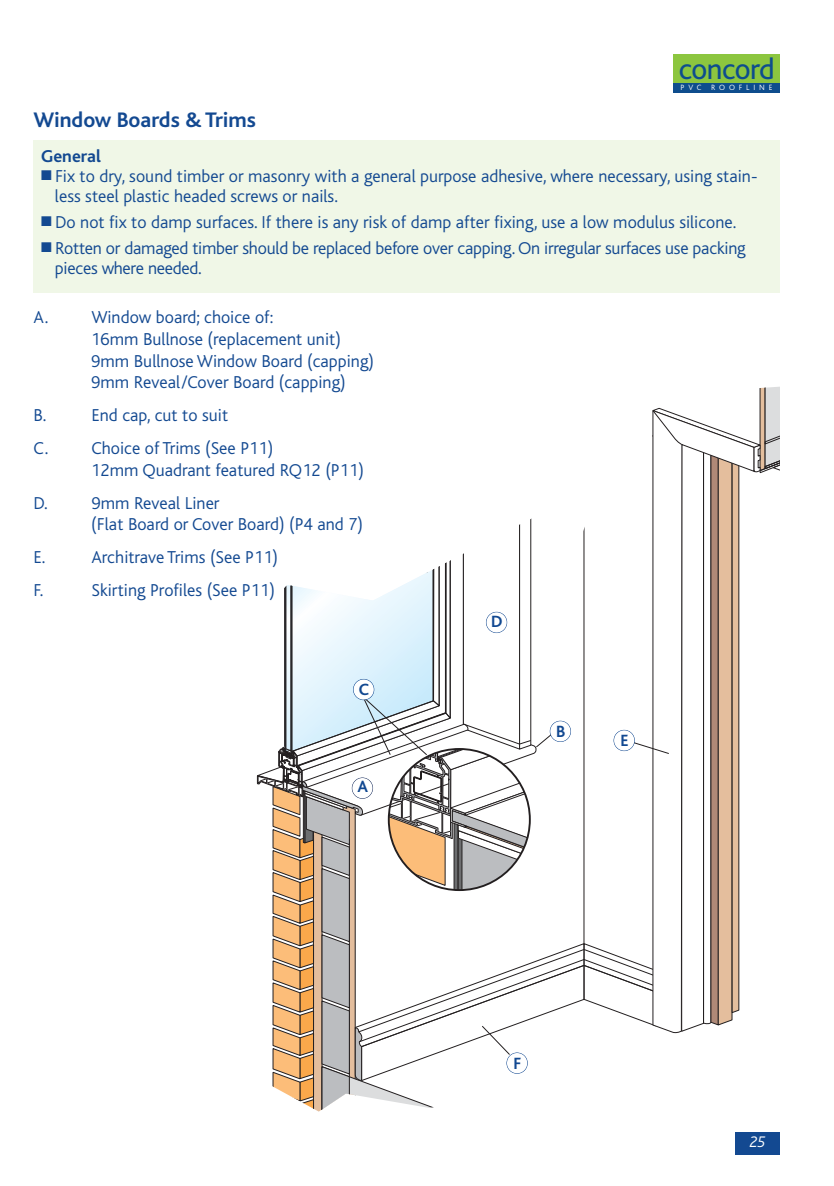
<style>
.page{position:relative;width:834px;height:1186px;background:#fff}
.page>*{position:absolute;margin:0;border:0;box-sizing:border-box;transform-origin:0 0}
.t1{font:30.4px "Bliss";letter-spacing:-.02em;color:#0e4d8d}
.t2{font:700 22px "Bliss";color:#134991}
.t3{font:300 18px/21.6px "Bliss";color:#134991}
.t4{font:700 18px "Bliss";color:#134991}
.t5{font:700 17px "Bliss";color:#114891}
.t6{font:italic 300 16px "Bliss";color:#fff}
.t7{font:300 8px "Bliss";letter-spacing:.48em;color:#fff}
</style>
<div class="page">
<div style="left:735px;top:1131px;width:45px;height:23px;background:#134991"></div>
<div style="left:673px;top:54px;width:107px;height:38px;background:#8cc63f"></div>
<div style="left:673px;top:83px;width:107px;height:9px;background:#0e4d8d"></div>
<div style="left:33px;top:140px;width:747px;height:152px;background:#f0f7e7"></div>
<svg style="left:256px;top:386px;width:524px;height:725px"></svg>
<div style="left:486px;top:612px;width:21px;height:20px;background:#fff;border-radius:50%"></div>
<div style="left:486px;top:611px;width:21px;height:22px;border:1px solid #134991;border-radius:50%"></div>
<div style="left:352px;top:777px;width:20px;height:21px;background:#fff;border-radius:50%"></div>
<div style="left:352px;top:777px;width:21px;height:21px;border:1px solid #192e5d;border-radius:50%"></div>
<div style="left:550px;top:721px;width:20px;height:20px;background:#fff;border-radius:50%"></div>
<div style="left:550px;top:720px;width:21px;height:21px;border:1px solid #134991;border-radius:50%"></div>
<div style="left:353px;top:679px;width:21px;height:20px;background:#fff;border-radius:50%"></div>
<div style="left:353px;top:678px;width:21px;height:22px;border:1px solid #134991;border-radius:50%"></div>
<div style="left:614px;top:730px;width:20px;height:20px;background:#fff;border-radius:50%"></div>
<div style="left:613px;top:729px;width:22px;height:22px;border:1px solid #134991;border-radius:50%"></div>
<p class="t2" style="left:33px;top:111px;width:224px">Window Boards &amp; Trims</p>
<h1 class="t1" style="left:678px;top:58px;width:97px">concord</h1>
<p class="t7" style="left:680px;top:84px;width:93px">PVC ROOFLINE</p>
<p class="t4" style="left:41px;top:149px;width:61px">General</p>
<p class="t3" style="left:55px;top:168px;width:704px;line-height:20px;text-indent:-14px">■ Fix to dry, sound timber or masonry with a general purpose adhesive, where necessary, using stain&shy;less steel plastic headed screws or nails.</p>
<p class="t3" style="left:41px;top:213px;width:697px">■ Do not fix to damp surfaces. If there is any risk of damp after fixing, use a low modulus silicone.</p>
<p class="t3" style="left:55px;top:239px;width:692px;line-height:20px;text-indent:-14px">■ Rotten or damaged timber should be replaced before over capping. On irregular surfaces use packing pieces where needed.</p>
<p class="t3" style="left:91px;top:308px;width:284px;text-indent:-58px">A. Window board; choice of:<br>16mm Bullnose (replacement unit)<br>9mm Bullnose Window Board (capping)<br>9mm Reveal/Cover Board (capping)</p>
<p class="t3" style="left:33px;top:406px;width:14px">B.</p>
<p class="t3" style="left:33px;top:400px;width:241px;line-height:33px;text-indent:58px">End cap, cut to suit<br>C. Choice of Trims (See P11)</p>
<p class="t3" style="left:91px;top:461px;width:274px">12mm Quadrant featured RQ12 (P11)</p>
<p class="t3" style="left:33px;top:493px;width:16px">D.</p>
<p class="t3" style="left:91px;top:493px;width:273px">9mm Reveal Liner<br>(Flat Board or Cover Board) (P4 and 7)</p>
<p class="t3" style="left:33px;top:548px;width:13px">E.</p>
<p class="t3" style="left:91px;top:548px;width:188px">Architrave Trims (See P11)</p>
<p class="t3" style="left:33px;top:581px;width:11px">F.</p>
<p class="t3" style="left:91px;top:581px;width:185px">Skirting Profiles (See P11)</p>
<p class="t5" style="left:359px;top:683px;width:12px">C</p>
<p class="t5" style="left:357px;top:779px;width:12px">A</p>
<p class="t5" style="left:491px;top:615px;width:13px">D</p>
<p class="t5" style="left:556px;top:725px;width:11px">B</p>
<p class="t5" style="left:620px;top:734px;width:10px">E</p>
<p class="t5" style="left:513px;top:1056px;width:9px">F</p>
<p class="t6" style="left:749px;top:1135px;width:18px">25</p>
</div>
